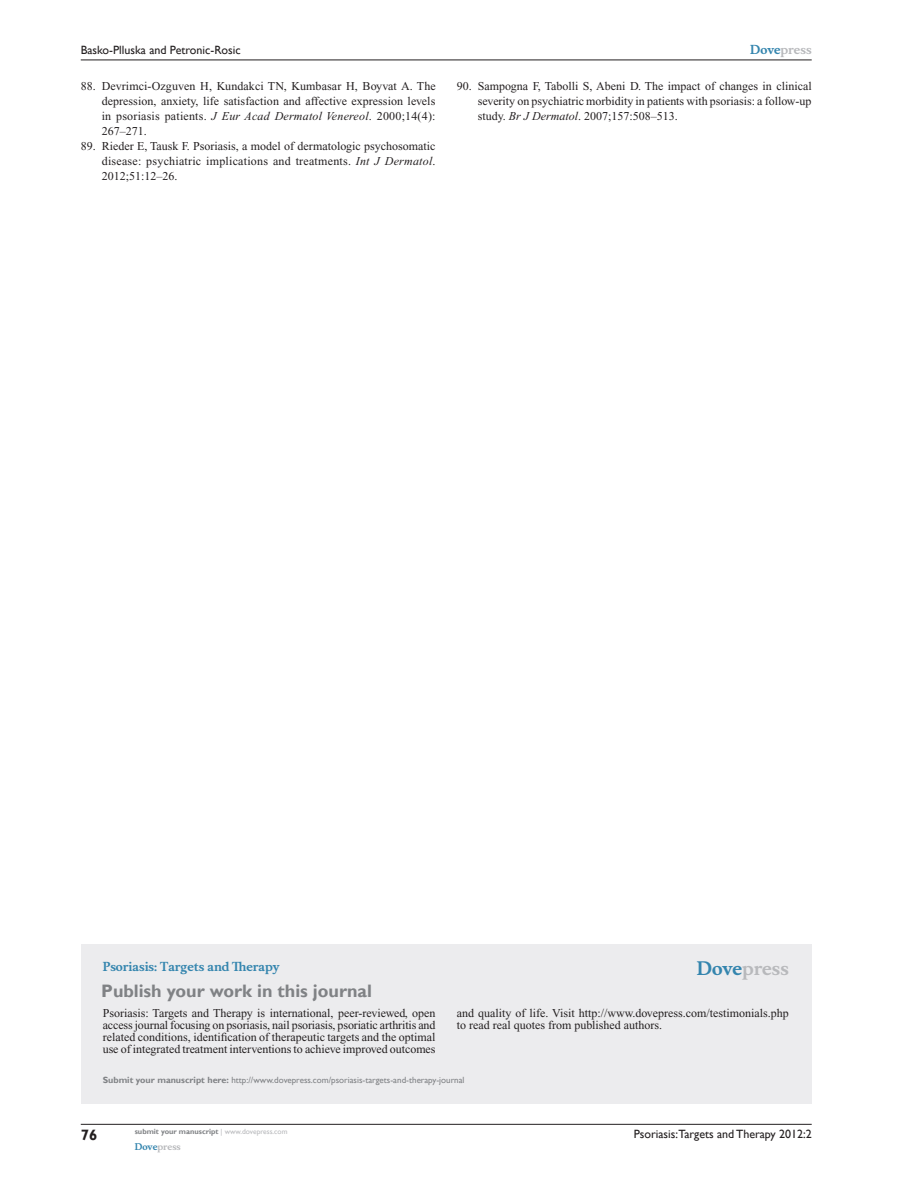
<style>
.page{position:relative;width:918px;height:1188px;background:#fff}
.page>*{position:absolute;margin:0;border:0;box-sizing:border-box;transform-origin:0 0}
.PromBx-H1{font:700 18px "Gill Sans";color:#808285}
.PromBx-Brand{font:700 18px "Musee";color:#b8b9bc}
.t1{font:700 15px "Gill Sans";color:#231f20}
.RefNL2{font:12px/15px "Times New Roman";letter-spacing:.005em;color:#231f20;text-align:justify}
.PromBx-Tx{font:12px/12px "Times New Roman";color:#231f20;text-align:justify}
.t2{font:12px "Gill Sans";color:#231f20}
.PromBx-JrnlName{font:700 12px "Musee";color:#3485ae}
.t3{font:700 12px "Musee";color:#b8b9bc}
.PromBx-SubmitMssWebA{font:9px "Gill Sans";color:#808285}
.t4{font:700 9px "Musee";color:#b8b9bc}
.t5{font:700 7.5px "Gill Sans";color:#808285}
.s1{font-style:italic}
.s2{color:#3485ae}
.s3{font-weight:700}
.s4{font-weight:400;color:#b8b9bc}
</style>
<div class="page">
<div style="left:81px;top:944px;width:731px;height:159px;background:#ececee"></div>
<hr style="left:81px;top:1124px;width:731px;height:1px;background:#231f20">
<hr style="left:81px;top:60px;width:731px;height:1px;background:#231f20">
<p class="t2" style="left:81px;top:43px;width:161px">Basko-Plluska and Petronic-Rosic</p>
<p class="RefNL2" style="left:102px;top:79px;width:336px;text-indent:-21px">88. Devrimci-Ozguven H, Kundakci TN, Kumbasar H, Boyvat A. The depression, anxiety, life satisfaction and affective expression levels in psoriasis patients. <span class="s1">J Eur Acad Dermatol Venereol</span>. 2000;14(4):<br>267–271.</p>
<p class="RefNL2" style="left:102px;top:139px;width:335px;text-indent:-21px">89. Rieder E, Tausk F. Psoriasis, a model of dermatologic psychosomatic disease: psychiatric implications and treatments. <span class="s1">Int J Dermatol</span>.<br>2012;51:12–26.</p>
<p class="t3" style="left:750px;top:43px;width:63px"><span class="s2">Dove</span>press</p>
<p class="RefNL2" style="left:478px;top:79px;width:335px;text-indent:-21px">90. Sampogna F, Tabolli S, Abeni D. The impact of changes in clinical severity on psychiatric morbidity in patients with psoriasis: a follow-up study. <span class="s1">Br J Dermatol</span>. 2007;157:508–513.</p>
<p class="PromBx-JrnlName" style="left:103px;top:959px;width:178px">Psoriasis: Targets and Therapy</p>
<p class="PromBx-H1" style="left:101px;top:980px;width:272px">Publish your work in this journal</p>
<p class="PromBx-Brand" style="left:697px;top:958px;width:94px"><span class="s2">Dove</span>press</p>
<p class="PromBx-Tx" style="left:103px;top:1007px;width:334px">Psoriasis: Targets and Therapy is international, peer-reviewed, open access journal focusing on psoriasis, nail psoriasis, psoriatic arthritis and related conditions, identification of therapeutic targets and the optimal use of integrated treatment interventions to achieve improved outcomes</p>
<p class="PromBx-Tx" style="left:457px;top:1007px;width:333px">and quality of life. Visit http://www.dovepress.com/testimonials.php to read real quotes from published authors.</p>
<p class="PromBx-SubmitMssWebA" style="left:103px;top:1075px;width:363px"><span class="s3">Submit your manuscript here:</span> http://www.dovepress.com/psoriasis-targets-and-therapy-journal</p>
<p class="t1" style="left:81px;top:1126px;width:18px">76</p>
<p class="t5" style="left:135px;top:1127px;width:154px">submit your manuscript <span class="s4">| www.dovepress.com</span></p>
<p class="t4" style="left:135px;top:1141px;width:48px"><span class="s2">Dove</span>press</p>
<p class="t2" style="left:634px;top:1127px;width:180px">Psoriasis:Targets and Therapy 2012:2</p>
</div>
